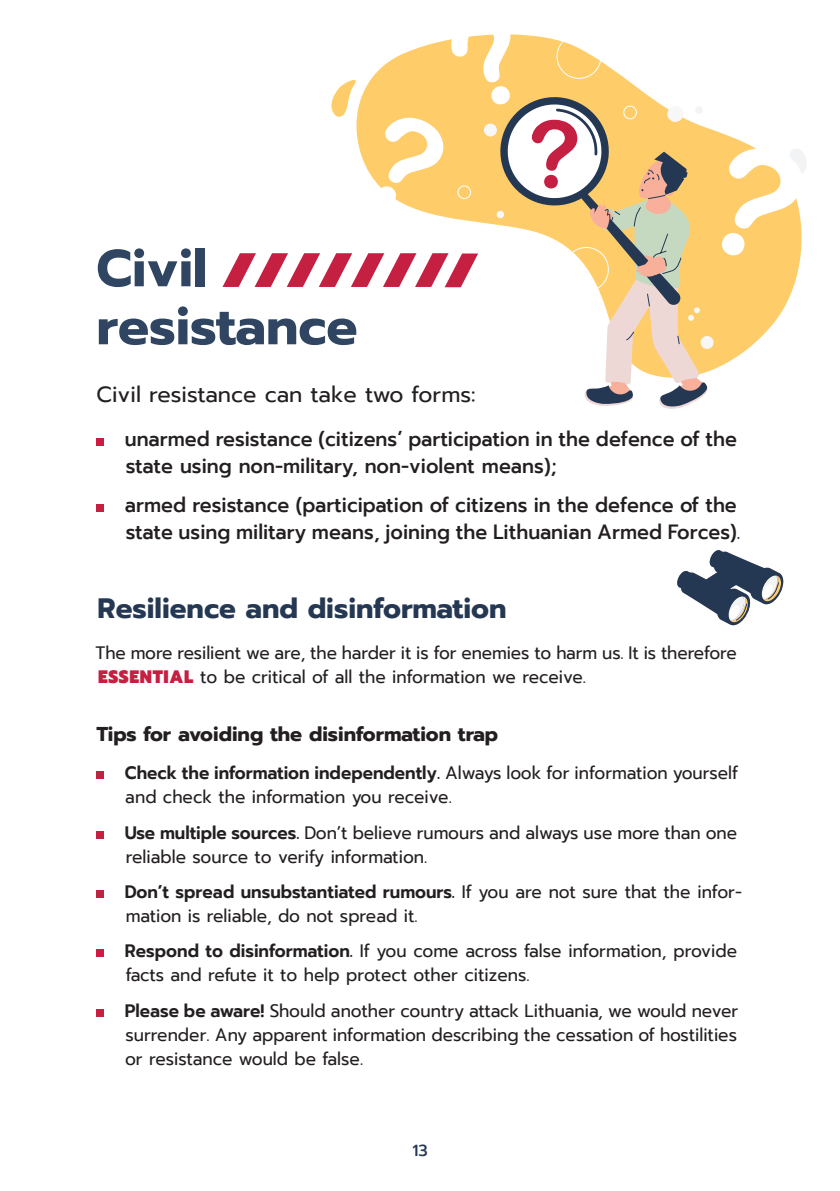
<style>
.page{position:relative;width:840px;height:1191px;background:#fff}
.page>*{position:absolute;margin:0;border:0;box-sizing:border-box;transform-origin:0 0}
.t1{font:700 52px/58px "Prompt";color:#2f4561}
.t2{font:700 28px "Prompt";color:#253853}
.t3{font:22px "Prompt";color:#231f20}
.t4{font:500 20.6px/27px "Prompt";color:#231f20;scale:.95 1}
.t5{font:700 20px "Prompt";color:#231f20}
.t6{font:18px/24px "Prompt";color:#231f20;scale:.95 1}
.t7{font:500 16px "Prompt";color:#253853}
.s1{color:#253853}
.s2{font-weight:900;color:#c51f42}
.s3{font-weight:600}
</style>
<div class="page">
<div style="left:96px;top:438px;width:8px;height:8px;background:#c51f42"></div>
<div style="left:96px;top:503px;width:8px;height:8px;background:#c51f42"></div>
<div style="left:96px;top:771px;width:8px;height:8px;background:#c51f42"></div>
<div style="left:96px;top:830px;width:8px;height:8px;background:#c51f42"></div>
<div style="left:96px;top:890px;width:8px;height:8px;background:#c51f42"></div>
<div style="left:96px;top:949px;width:8px;height:8px;background:#c51f42"></div>
<div style="left:96px;top:1008px;width:8px;height:8px;background:#c51f42"></div>
<svg style="left:677px;top:550px;width:106px;height:76px"></svg>
<svg style="left:356px;top:39px;width:446px;height:333px"></svg>
<div style="left:700px;top:336px;width:13px;height:13px;background:#f7f7f8;border-radius:50%"></div>
<svg style="left:787px;top:147px;width:20px;height:28px"></svg>
<svg style="left:331px;top:79px;width:26px;height:40px"></svg>
<svg style="left:457px;top:34px;width:179px;height:258px"></svg>
<svg style="left:498px;top:95px;width:209px;height:314px"></svg>
<svg style="left:222px;top:253px;width:256px;height:34px"></svg>
<h1 class="t1" style="left:96px;top:239px;width:262px">Civil resistance</h1>
<p class="t3" style="left:96px;top:379px;width:380px">Civil resistance can take two forms:</p>
<p class="t4" style="left:125px;top:426px;width:645px">unarmed resistance (citizens’ participation in the defence of the state using non-military, non-violent means);</p>
<p class="t4" style="left:125px;top:491px;width:649px">armed resistance (participation of citizens in the defence of the state using military means, joining the Lithuanian Armed Forces)<span class="s1">.</span></p>
<h2 class="t2" style="left:97px;top:587px;width:410px">Resilience and disinformation</h2>
<p class="t6" style="left:95px;top:640px;width:676px">The more resilient we are, the harder it is for enemies to harm us. It is therefore<br><span class="s2">ESSENTIAL</span> to be critical of all the information we receive.</p>
<p class="t5" style="left:96px;top:719px;width:403px">Tips for avoiding the disinformation trap</p>
<p class="t6" style="left:125px;top:761px;width:646px"><span class="s3">Check the information independently.</span> Always look for information yourself and check the information you receive.</p>
<p class="t6" style="left:125px;top:820px;width:645px"><span class="s3">Use multiple sources.</span> Don’t believe rumours and always use more than one reliable source to verify information.</p>
<p class="t6" style="left:125px;top:879px;width:651px"><span class="s3">Don’t spread unsubstantiated rumours.</span> If you are not sure that the infor&shy;mation is reliable, do not spread it.</p>
<p class="t6" style="left:125px;top:939px;width:645px"><span class="s3">Respond to disinformation.</span> If you come across false information, provide facts and refute it to help protect other citizens.</p>
<p class="t6" style="left:125px;top:998px;width:646px;text-align:justify"><span class="s3">Please be aware!</span> Should another country attack Lithuania, we would never surrender. Any apparent information describing the cessation of hostilities or resistance would be false.</p>
<p class="t7" style="left:412px;top:1139px;width:17px">13</p>
</div>
